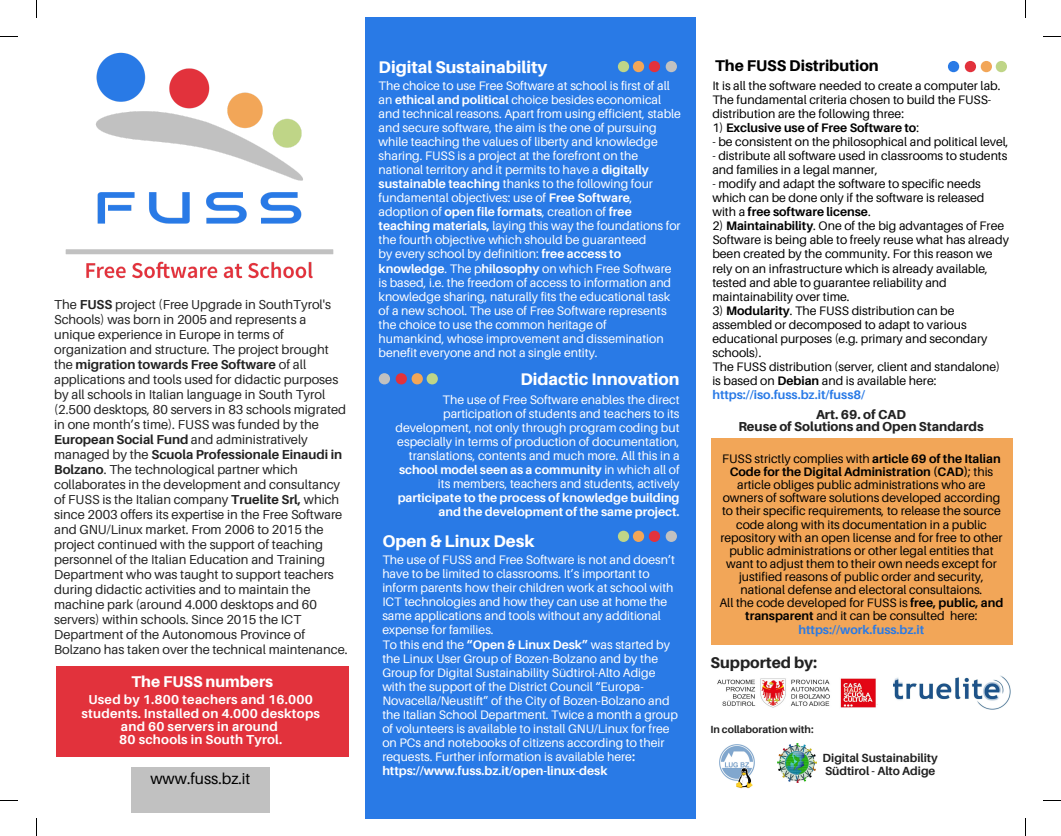
<style>
.page{position:relative;width:1061px;height:836px;background:#fff}
.page>*{position:absolute;margin:0;border:0;box-sizing:border-box;transform-origin:0 0}
.t1{font:800 16.88px "Aileron";color:#fff}
.t2{font:800 15.62px "Aileron";color:#000}
.t3{font:15.62px "Aileron";color:#000}
.t4{font:800 15.62px "Aileron";color:#fff}
.t5{font:800 15.62px "Aileron";color:#222}
.t6{font:13px/15px "Aileron";color:#222}
.t7{font:700 13px/13.1px "Aileron";letter-spacing:.02em;color:#fff;text-align:center}
.t8{font:800 13px/12.2px "Aileron";color:#222;text-align:center}
.t9{font:12.38px/14px "Aileron";color:#fff}
.t10{font:12.38px/14px "Aileron";color:#000}
.t11{font:700 12.38px/14px "Aileron";color:#fff;text-align:right}
.t12{font:700 12.38px "Aileron";color:#000}
.t13{font:700 11.75px/13.1px "Aileron";color:#222}
.t14{font:700 10.38px "Aileron";color:#222}
.s1{font-weight:700}
.s2{font-weight:400}
.s3{font-weight:700;color:#297ae6}
</style>
<div class="page">
<div style="left:366px;top:18px;width:330px;height:800px;background:#297ae6"></div>
<svg style="left:379px;top:373px;width:11px;height:11px"></svg>
<svg style="left:396px;top:373px;width:42px;height:11px"></svg>
<svg style="left:666px;top:61px;width:11px;height:11px"></svg>
<svg style="left:618px;top:61px;width:42px;height:11px"></svg>
<svg style="left:666px;top:531px;width:11px;height:11px"></svg>
<svg style="left:618px;top:531px;width:42px;height:11px"></svg>
<div style="left:711px;top:439px;width:301px;height:206px;background:#f2a658"></div>
<img style="left:717px;top:678px;width:161px;height:30px">
<img style="left:893px;top:675px;width:118px;height:35px">
<svg style="left:948px;top:61px;width:11px;height:11px"></svg>
<svg style="left:965px;top:61px;width:42px;height:11px"></svg>
<div style="left:56px;top:667px;width:293px;height:90px;background:#e2323c"></div>
<div style="left:131px;top:768px;width:139px;height:45px;background:#c1c1c1"></div>
<img style="left:65px;top:52px;width:269px;height:227px">
<img style="left:719px;top:744px;width:36px;height:44px">
<img style="left:777px;top:743px;width:40px;height:40px">
<svg style="left:36px;top:0;width:1px;height:18px"></svg>
<svg style="left:0;top:36px;width:18px;height:1px"></svg>
<svg style="left:1025px;top:0;width:1px;height:18px"></svg>
<svg style="left:1043px;top:36px;width:18px;height:1px"></svg>
<svg style="left:1025px;top:818px;width:1px;height:18px"></svg>
<svg style="left:1043px;top:800px;width:18px;height:1px"></svg>
<svg style="left:36px;top:818px;width:1px;height:18px"></svg>
<svg style="left:0;top:800px;width:18px;height:1px"></svg>
<p class="t6" style="left:54px;top:296px;width:295px">The <span class="s1">FUSS</span> project (Free Upgrade in SouthTyrol's Schools) was born in 2005 and represents a unique experience in Europe in terms of organization and structure. The project brought the <span class="s1">migration towards Free Software</span> of all applications and tools used for didactic purposes by all schools in Italian language in South Tyrol (2.500 desktops, 80 servers in 83 schools migrated in one month’s time). FUSS was funded by the <span class="s1">European Social Fund</span> and administratively managed by the <span class="s1">Scuola Professionale Einaudi in Bolzano</span>. The technological partner which collaborates in the development and consultancy of FUSS is the Italian company <span class="s1">Truelite Srl,</span> which since 2003 offers its expertise in the Free Software and GNU/Linux market. From 2006 to 2015 the project continued with the support of teaching personnel of the Italian Education and Training Department who was taught to support teachers during didactic activities and to maintain the machine park (around 4.000 desktops and 60 servers) within schools. Since 2015 the ICT Department of the Autonomous Province of Bolzano has taken over the technical maintenance.</p>
<p class="t4" style="left:131px;top:672px;width:143px">The FUSS numbers</p>
<p class="t7" style="left:82px;top:693px;width:240px">Used by 1.800 teachers and 16.000 students. Installed on 4.000 desktops and 60 servers in around<br>80 schools in South Tyrol.</p>
<p class="t3" style="left:150px;top:769px;width:102px">www.fuss.bz.it</p>
<h1 class="t1" style="left:379px;top:57px;width:170px">Digital Sustainability</h1>
<p class="t9" style="left:379px;top:78px;width:304px">The choice to use Free Software at school is first of all an <span class="s1">ethical and political</span> choice besides economical and technical reasons. Apart from using efficient, stable and secure software, the aim is the one of pursuing while teaching the values of liberty and knowledge sharing. FUSS is a project at the forefront on the national territory and it permits to have a <span class="s1">digitally sustainable teaching</span> thanks to the following four fundamental objectives: use of <span class="s1">Free Software</span>, adoption of <span class="s1">open file formats</span>, creation of <span class="s1">free teaching materials,</span> laying this way the foundations for the fourth objective which should be guaranteed<br>by every school by definition: <span class="s1">free access to knowledge</span>. The p<span class="s1">hilosophy</span> on which Free Software is based, i.e. the freedom of access to information and knowledge sharing, naturally fits the educational task of a new school. The use of Free Software represents the choice to use the common heritage of<br>humankind, whose improvement and dissemination benefit everyone and not a single entity.</p>
<p class="t9" style="left:396px;top:392px;width:285px;text-align:right">The use of Free Software enables the direct participation of students and teachers to its development, not only through program coding but especially in terms of production of documentation, translations, contents and much more. All this in a <span class="s1">school model seen as a community</span> in which all of its members, teachers and students, actively</p>
<p class="t11" style="left:398px;top:491px;width:283px">participate to the process of knowledge building and the development of the same project.</p>
<p class="t9" style="left:382px;top:552px;width:297px">The use of FUSS and Free Software is not and doesn’t have to be limited to classrooms. It’s important to inform parents how their children work at school with ICT technologies and how they can use at home the same applications and tools without any additional expense for families.<br>To this end the <span class="s1">“Open &amp; Linux Desk”</span> was started by the Linux User Group of Bozen-Bolzano and by the Group for Digital Sustainability Südtirol-Alto Adige with the support of the District Council “Europa-Novacella/Neustift” of the City of Bozen-Bolzano and the Italian School Department. Twice a month a group of volunteers is available to install GNU/Linux for free on PCs and notebooks of citizens according to their requests. Further information is available here<span class="s1">: https://www.fuss.bz.it/open-linux-desk</span></p>
<h1 class="t1" style="left:520px;top:369px;width:161px">Didactic Innovation</h1>
<h1 class="t1" style="left:382px;top:530px;width:154px">Open &amp; Linux Desk</h1>
<p class="t2" style="left:715px;top:56px;width:165px">The FUSS Distribution</p>
<p class="t10" style="left:712px;top:78px;width:290px">It is all the software needed to create a computer lab.<br>The fundamental criteria chosen to build the FUSS&shy;distribution are the following three:</p>
<p class="t12" style="left:712px;top:120px;width:208px"><span class="s2">1)</span> Exclusive use of Free Software to<span class="s2">:</span></p>
<p class="t10" style="left:712px;top:134px;width:298px">- be consistent on the philosophical and political level,</p>
<p class="t10" style="left:712px;top:148px;width:297px">- distribute all software used in classrooms to students and families in a legal manner,</p>
<p class="t10" style="left:712px;top:177px;width:274px">- modify and adapt the software to specific needs which can be done only if the software is released with a <span class="s1">free software license</span>.</p>
<p class="t10" style="left:712px;top:219px;width:298px">2) <span class="s1">Maintainability</span>. One of the big advantages of Free Software is being able to freely reuse what has already been created by the community. For this reason we rely on an infrastructure which is already available, tested and able to guarantee reliability and maintainability over time.</p>
<p class="t10" style="left:712px;top:303px;width:289px">3) <span class="s1">Modularity</span>. The FUSS distribution can be assembled or decomposed to adapt to various educational purposes (e.g. primary and secondary schools).<br>The FUSS distribution (server, client and standalone) is based on <span class="s1">Debian</span> and is available here: <span class="s3">https://iso.fuss.bz.it/fuss8/</span></p>
<p class="t8" style="left:738px;top:408px;width:247px">Art. 69. of CAD<br>Reuse of Solutions and Open Standards</p>
<p class="t10" style="left:719px;top:452px;width:285px;line-height:13.1px;text-align:center">FUSS strictly complies with <span class="s1">article 69 of the Italian Code for the Digital Administration (CAD)</span>; this article obliges public administrations who are owners of software solutions developed according to their specific requirements, to release the source code along with its documentation in a public repository with an open license and for free to other public administrations or other legal entities that want to adjust them to their own needs except for justified reasons of public order and security, national defense and electoral consultaions.<br>All the code developed for FUSS is <span class="s1">free, public, and transparent</span> and it can be consulted here: <span class="s3">https://work.fuss.bz.it</span></p>
<p class="t5" style="left:710px;top:652px;width:108px">Supported by:</p>
<p class="t14" style="left:710px;top:723px;width:105px">In collaboration with:</p>
<p class="t13" style="left:823px;top:751px;width:117px">Digital Sustainability<br>Südtirol - Alto Adige</p>
</div>
